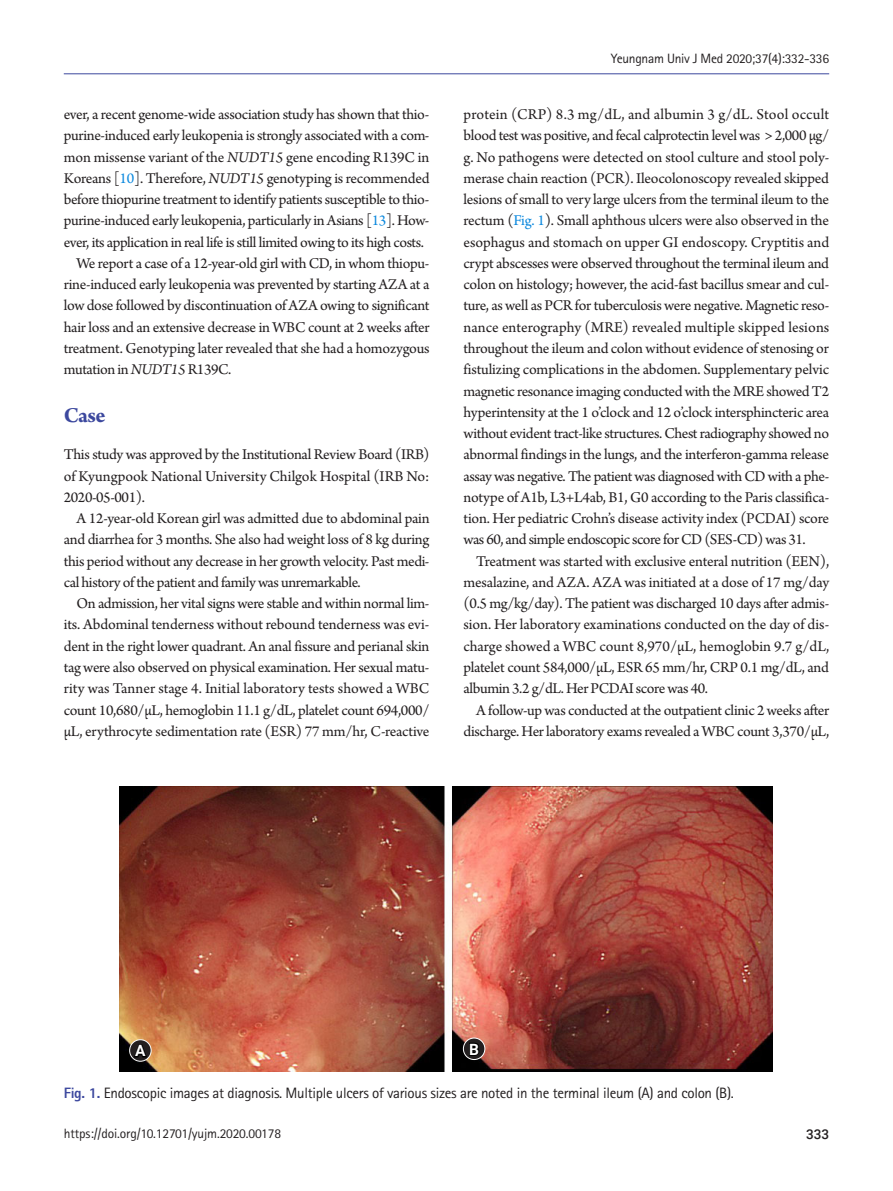
<style>
.page{position:relative;width:893px;height:1191px;background:#fff}
.page>*{position:absolute;margin:0;border:0;box-sizing:border-box;transform-origin:0 0}
.body-title{font:700 22.5px "Arno Pro";color:#3c489e}
.body{font:15.75px/21.3px "Arno Pro";letter-spacing:-.025em;color:#231f20;text-align:justify}
.t1{font:700 15.6px "Roboto";color:#fff}
.fig-caption{font:15px "Rotis Sans Serif Std";letter-spacing:-.02em;color:#231f20}
.t2{font:13.5px "Rotis Sans Serif Std";letter-spacing:-.02em;color:#231f20}
.t3{font:500 13.5px "Roboto";color:#231f20}
.s1{font-style:italic}
.s2{color:#0b88de}
.s3{font-weight:800;color:#3c489e}
</style>
<div class="page">
<img style="left:119px;top:787px;width:653px;height:284px">
<svg style="left:130px;top:1039px;width:21px;height:22px"></svg>
<div style="left:129px;top:1039px;width:23px;height:22px;border:1px solid #fff;border-radius:50%"></div>
<svg style="left:132px;top:1043px;width:17px;height:16px"></svg>
<svg style="left:463px;top:1038px;width:22px;height:21px"></svg>
<div style="left:463px;top:1037px;width:22px;height:23px;border:1px solid #fff;border-radius:50%"></div>
<svg style="left:468px;top:1041px;width:13px;height:16px"></svg>
<hr style="left:64px;top:73px;width:765px;height:1px;background:#3c489e">
<p class="body" style="left:64px;top:104px;width:367px">ever, a recent genome-wide association study has shown that thio&shy;purine-induced early leukopenia is strongly associated with a com&shy;mon missense variant of the <span class="s1">NUDT15</span> gene encoding R139C in Koreans [<span class="s2">10</span>]. Therefore, <span class="s1">NUDT15</span> genotyping is recommended before thiopurine treatment to identify patients susceptible to thio&shy;purine-induced early leukopenia, particularly in Asians [<span class="s2">13</span>]. How&shy;ever, its application in real life is still limited owing to its high costs.</p>
<p class="body" style="left:64px;top:253px;width:367px;text-indent:13px">We report a case of a 12-year-old girl with CD, in whom thiopu&shy;rine-induced early leukopenia was prevented by starting AZA at a low dose followed by discontinuation of AZA owing to significant hair loss and an extensive decrease in WBC count at 2 weeks after treatment. Genotyping later revealed that she had a homozygous mutation in <span class="s1">NUDT15</span> R139C.</p>
<p class="body-title" style="left:64px;top:402px;width:43px">Case</p>
<p class="body" style="left:64px;top:445px;width:367px">This study was approved by the Institutional Review Board (IRB) of Kyungpook National University Chilgok Hospital (IRB No:<br>2020-05-001).</p>
<p class="body" style="left:64px;top:508px;width:367px;text-indent:13px">A 12-year-old Korean girl was admitted due to abdominal pain and diarrhea for 3 months. She also had weight loss of 8 kg during this period without any decrease in her growth velocity. Past medi&shy;cal history of the patient and family was unremarkable.</p>
<p class="body" style="left:64px;top:593px;width:367px;text-indent:13px">On admission, her vital signs were stable and within normal lim&shy;its. Abdominal tenderness without rebound tenderness was evi&shy;dent in the right lower quadrant. An anal fissure and perianal skin tag were also observed on physical examination. Her sexual matu&shy;rity was Tanner stage 4. Initial laboratory tests showed a WBC count 10,680/μL, hemoglobin 11.1 g/dL, platelet count 694,000/ μL, erythrocyte sedimentation rate (ESR) 77 mm/hr, C-reactive</p>
<p class="t2" style="left:611px;top:51px;width:220px">Yeungnam Univ J Med 2020;37(4):332-336</p>
<p class="body" style="left:463px;top:104px;width:367px">protein (CRP) 8.3 mg/dL, and albumin 3 g/dL. Stool occult blood test was positive, and fecal calprotectin level was &gt; 2,000 μg/ g. No pathogens were detected on stool culture and stool poly&shy;merase chain reaction (PCR). Ileocolonoscopy revealed skipped lesions of small to very large ulcers from the terminal ileum to the rectum (<span class="s2">Fig. 1</span>). Small aphthous ulcers were also observed in the esophagus and stomach on upper GI endoscopy. Cryptitis and crypt abscesses were observed throughout the terminal ileum and colon on histology; however, the acid-fast bacillus smear and cul&shy;ture, as well as PCR for tuberculosis were negative. Magnetic reso&shy;nance enterography (MRE) revealed multiple skipped lesions throughout the ileum and colon without evidence of stenosing or fistulizing complications in the abdomen. Supplementary pelvic magnetic resonance imaging conducted with the MRE showed T2 hyperintensity at the 1 o’clock and 12 o’clock intersphincteric area without evident tract-like structures. Chest radiography showed no abnormal findings in the lungs, and the interferon-gamma release assay was negative. The patient was diagnosed with CD with a phe&shy;notype of A1b, L3+L4ab, B1, G0 according to the Paris classifica&shy;tion. Her pediatric Crohn’s disease activity index (PCDAI) score was 60, and simple endoscopic score for CD (SES-CD) was 31.</p>
<p class="body" style="left:463px;top:551px;width:367px;text-indent:13px">Treatment was started with exclusive enteral nutrition (EEN), mesalazine, and AZA. AZA was initiated at a dose of 17 mg/day (0.5 mg/kg/day). The patient was discharged 10 days after admis&shy;sion. Her laboratory examinations conducted on the day of dis&shy;charge showed a WBC count 8,970/μL, hemoglobin 9.7 g/dL, platelet count 584,000/μL, ESR 65 mm/hr, CRP 0.1 mg/dL, and albumin 3.2 g/dL. Her PCDAI score was 40.</p>
<p class="body" style="left:463px;top:700px;width:367px;text-align:right">A follow-up was conducted at the outpatient clinic 2 weeks after discharge. Her laboratory exams revealed a WBC count 3,370/μL,</p>
<p class="t1" style="left:135px;top:1040px;width:12px">A</p>
<p class="t1" style="left:469px;top:1038px;width:11px">B</p>
<p class="fig-caption" style="left:64px;top:1083px;width:672px"><span class="s3">Fig. 1.</span> Endoscopic images at diagnosis. Multiple ulcers of various sizes are noted in the terminal ileum (A) and colon (B).</p>
<p class="t2" style="left:64px;top:1125px;width:219px">https://doi.org/10.12701/yujm.2020.00178</p>
<p class="t3" style="left:806px;top:1124px;width:25px">333</p>
</div>
